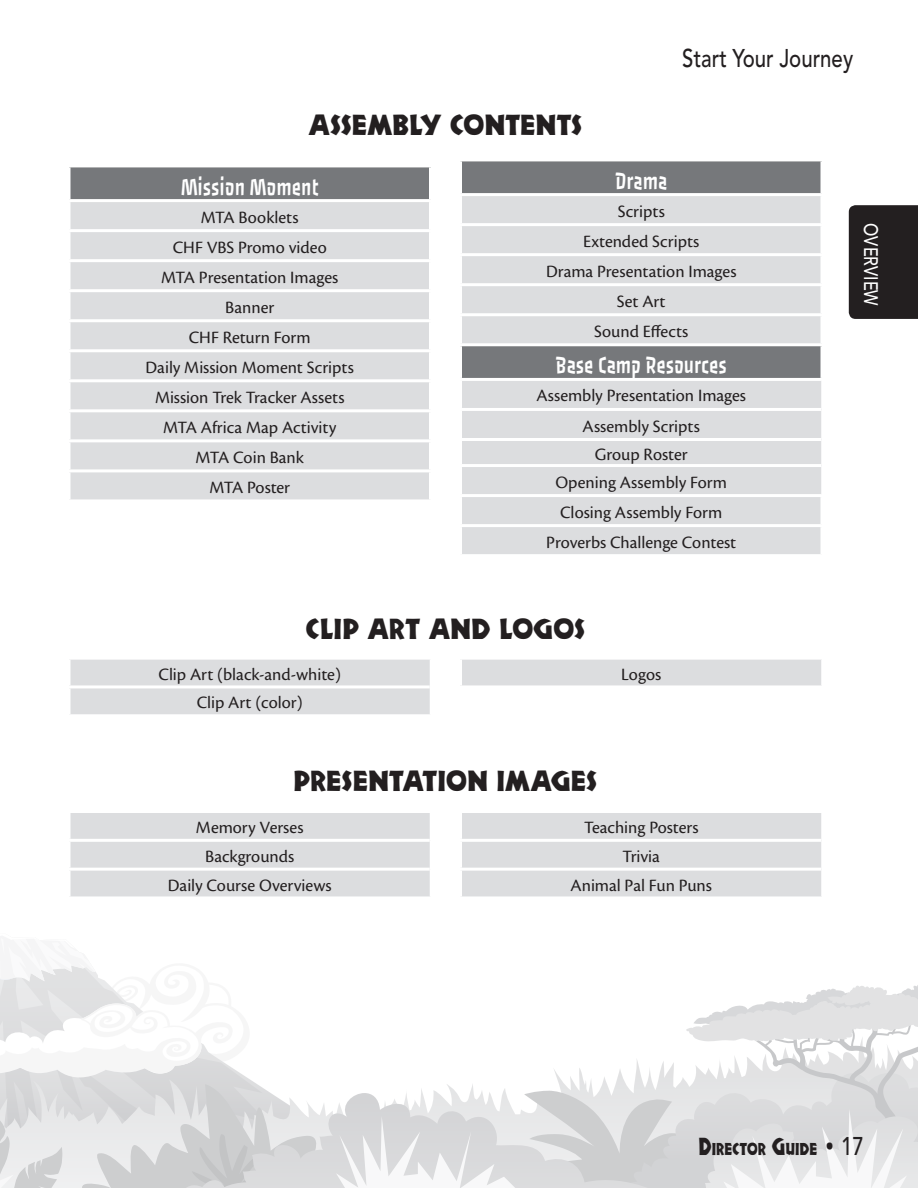
<style>
.page{position:relative;width:918px;height:1188px;background:#fff}
.page>*{position:absolute;margin:0;border:0;box-sizing:border-box;transform-origin:0 0}
.t1{font:30px "Nueland URWD";color:#231f20}
.t2{font:25.5px "Passero One";color:#fff;scale:.8 1}
.t3{font:500 25.5px "Avenir LT Std";color:#231f20;scale:.8 1}
.t4{font:25.5px "Nueland URWD";color:#231f20;scale:.8 1}
.t5{font:500 19.5px "Avenir LT Std";color:#fff;scale:.82 1}
.t6{font:18px/30px "Cronos Pro";color:#231f20;text-align:center}
.s1{font-size:28.5px}
.s2{font-family:"Avenir LT Std";font-weight:500}
</style>
<div class="page">
<div style="left:849px;top:205px;width:69px;height:114px;background:#231f20"></div>
<svg style="left:0;top:949px;width:918px;height:239px"></svg>
<div style="left:69px;top:166px;width:361px;height:35px;background:#76787b"></div>
<div style="left:70px;top:202px;width:359px;height:297px;background:#dcdddf"></div>
<hr style="left:68px;top:229px;width:364px;height:3px;background:#fff">
<hr style="left:68px;top:259px;width:364px;height:3px;background:#fff">
<hr style="left:68px;top:289px;width:364px;height:3px;background:#fff">
<hr style="left:68px;top:319px;width:364px;height:3px;background:#fff">
<hr style="left:68px;top:349px;width:364px;height:3px;background:#fff">
<hr style="left:68px;top:379px;width:364px;height:3px;background:#fff">
<hr style="left:68px;top:409px;width:364px;height:3px;background:#fff">
<hr style="left:68px;top:439px;width:364px;height:3px;background:#fff">
<hr style="left:68px;top:469px;width:364px;height:3px;background:#fff">
<hr style="left:68px;top:199px;width:364px;height:3px;background:#fff">
<hr style="left:68px;top:164px;width:364px;height:3px;background:#fff">
<hr style="left:68px;top:167px;width:2px;height:32px;background:#fff">
<hr style="left:429px;top:167px;width:3px;height:32px;background:#fff">
<div style="left:462px;top:161px;width:358px;height:32px;background:#76787b"></div>
<svg style="left:462px;top:196px;width:359px;height:358px;background:#d2d3d5"></svg>
<svg style="left:820px;top:196px;width:1px;height:27px"></svg>
<svg style="left:820px;top:226px;width:1px;height:27px"></svg>
<svg style="left:820px;top:256px;width:1px;height:27px"></svg>
<svg style="left:820px;top:286px;width:1px;height:27px"></svg>
<svg style="left:820px;top:316px;width:1px;height:27px"></svg>
<hr style="left:459px;top:464px;width:362px;height:3px;background:#fff">
<hr style="left:459px;top:494px;width:365px;height:3px;background:#fff">
<svg style="left:820px;top:497px;width:1px;height:27px"></svg>
<hr style="left:459px;top:524px;width:365px;height:3px;background:#fff">
<svg style="left:820px;top:527px;width:1px;height:27px"></svg>
<hr style="left:459px;top:223px;width:365px;height:3px;background:#fff">
<hr style="left:459px;top:253px;width:365px;height:3px;background:#fff">
<hr style="left:459px;top:283px;width:365px;height:3px;background:#fff">
<hr style="left:459px;top:313px;width:365px;height:3px;background:#fff">
<svg style="left:820px;top:161px;width:2px;height:32px"></svg>
<svg style="left:820px;top:346px;width:2px;height:32px"></svg>
<hr style="left:459px;top:378px;width:365px;height:3px;background:#fff">
<hr style="left:459px;top:408px;width:362px;height:3px;background:#fff">
<hr style="left:459px;top:438px;width:362px;height:3px;background:#fff">
<hr style="left:459px;top:343px;width:365px;height:3px;background:#fff">
<div style="left:70px;top:659px;width:360px;height:55px;background:#dcdddf"></div>
<hr style="left:68px;top:685px;width:362px;height:3px;background:#fff">
<div style="left:460px;top:658px;width:362px;height:29px;background:#dcdddf"></div>
<hr style="left:459px;top:660px;width:3px;height:25px;background:#fff">
<hr style="left:459px;top:685px;width:364px;height:3px;background:#fff">
<hr style="left:821px;top:660px;width:2px;height:25px;background:#fff">
<hr style="left:459px;top:657px;width:364px;height:3px;background:#fff">
<div style="left:70px;top:813px;width:360px;height:83px;background:#dcdddf"></div>
<hr style="left:68px;top:839px;width:362px;height:3px;background:#fff">
<hr style="left:68px;top:868px;width:362px;height:3px;background:#fff">
<div style="left:462px;top:813px;width:359px;height:83px;background:#dcdddf"></div>
<hr style="left:459px;top:839px;width:362px;height:3px;background:#fff">
<hr style="left:459px;top:868px;width:362px;height:3px;background:#fff">
<h2 class="t3" style="left:682px;top:43px;width:215px">Start Your Journey</h2>
<h1 class="t1" style="left:309px;top:105px;width:275px">ASSEMBLY CONTENTS</h1>
<h2 class="t2" style="left:181px;top:172px;width:174px">Mission Moment</h2>
<p class="t6" style="left:146px;top:202px;width:210px">MTA Booklets<br>CHF VBS Promo video<br>MTA Presentation Images<br>Banner<br>CHF Return Form<br>Daily Mission Moment Scripts<br>Mission Trek Tracker Assets<br>MTA Africa Map Activity<br>MTA Coin Bank<br>MTA Poster</p>
<h2 class="t2" style="left:615px;top:166px;width:67px">Drama</h2>
<p class="t6" style="left:546px;top:196px;width:192px">Scripts<br>Extended Scripts<br>Drama Presentation Images<br>Set Art<br>Sound Effects</p>
<h2 class="t2" style="left:556px;top:351px;width:216px">Base Camp Resources</h2>
<p class="t6" style="left:536px;top:381px;width:211px">Assembly Presentation Images<br>Assembly Scripts</p>
<p class="t6" style="left:555px;top:440px;width:173px;line-height:28px">Group Roster<br>Opening Assembly Form</p>
<p class="t6" style="left:546px;top:497px;width:192px">Closing Assembly Form<br>Proverbs Challenge Contest</p>
<p class="t5" style="left:882px;top:223px;width:102px;rotate:90deg">OVERVIEW</p>
<h1 class="t1" style="left:306px;top:608px;width:281px">CLIP ART AND LOGOS</h1>
<p class="t6" style="left:159px;top:660px;width:184px;line-height:28.8px">Clip Art (black-and-white)<br>Clip Art (color)</p>
<p class="t6" style="left:621px;top:659px;width:42px">Logos</p>
<h1 class="t1" style="left:294px;top:760px;width:305px">PRESENTATION IMAGES</h1>
<p class="t6" style="left:168px;top:813px;width:165px;line-height:28.8px">Memory Verses<br>Backgrounds<br>Daily Course Overviews</p>
<p class="t6" style="left:571px;top:813px;width:143px;line-height:28.8px">Teaching Posters<br>Trivia<br>Animal Pal Fun Puns</p>
<h2 class="t4" style="left:699px;top:1129px;width:208px">Director Guide <span class="s1">•</span> <span class="s2">17</span></h2>
</div>
